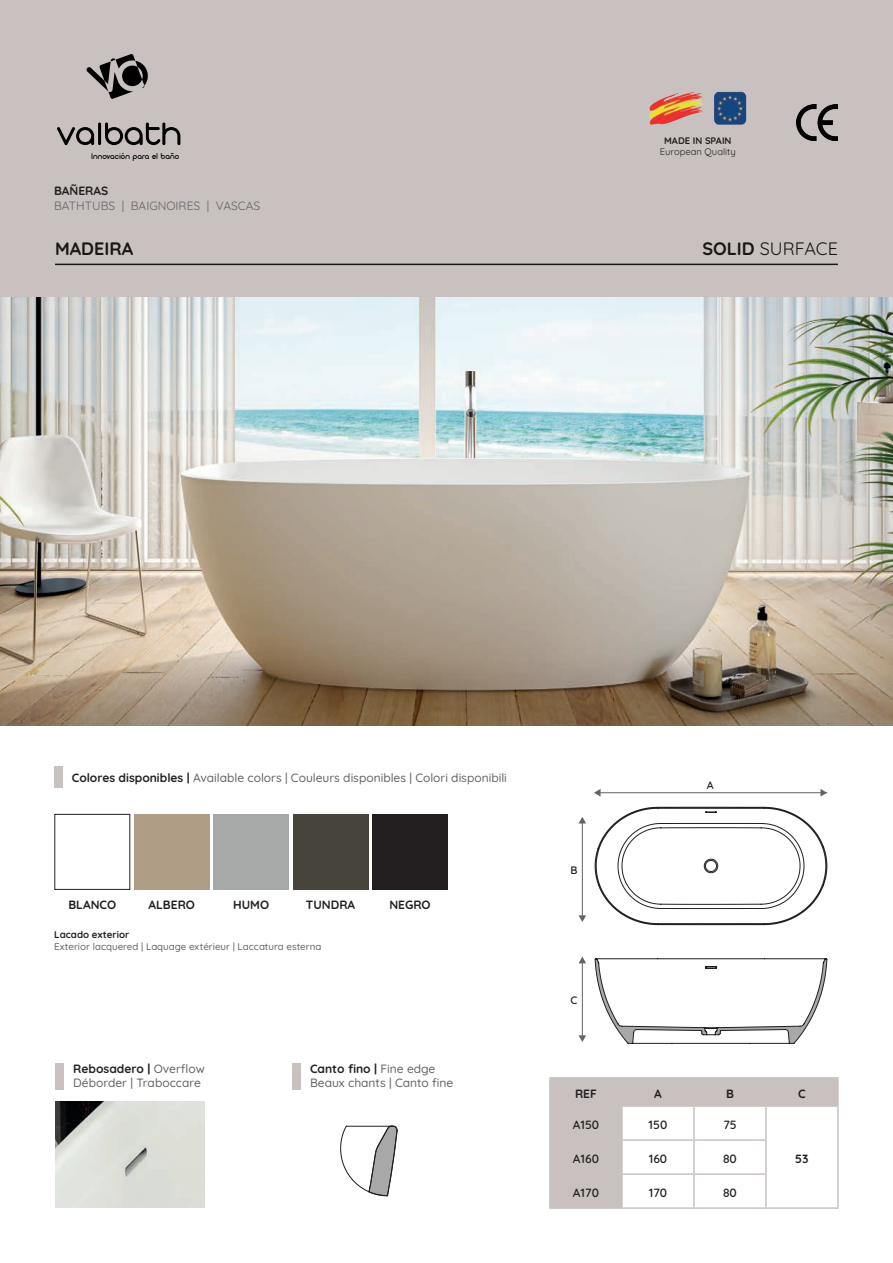
<style>
.page{position:relative;width:893px;height:1263px;background:#fff}
.page>*{position:absolute;margin:0;border:0;box-sizing:border-box;transform-origin:0 0}
.t1{font:18px "Quicksand";color:#191613}
.t2{font:700 18px "Quicksand";color:#191613}
.t3{font:500 12px/14.4px "Quicksand";color:#636366}
.t4{font:700 12px "Quicksand";color:#231f20}
.t5{font:600 12px "Quicksand";color:#231f20}
.t6{font:12px "Quicksand";color:#636366}
.t7{font:600 10.8px "Quicksand";color:#231f20}
.t8{font:500 9.75px "Quicksand";color:#636366}
.t9{font:700 9.75px "Quicksand";color:#231f20}
.t10{font:9.45px "Quicksand";color:#231f20}
.t11{font:700 9.45px "Quicksand";color:#231f20}
.t12{font:8.1px "Arciform";letter-spacing:.02em;color:#000}
.s1{font-weight:700}
.s2{font-weight:700;color:#231f20}
</style>
<div class="page">
<div style="left:0;top:0;width:893px;height:298px;background:#c8c1bf"></div>
<svg style="left:87px;top:54px;width:61px;height:45px"></svg>
<svg style="left:57px;top:123px;width:123px;height:22px"></svg>
<hr style="left:55px;top:264px;width:783px;height:1px;background:#191613">
<img style="left:649px;top:91px;width:98px;height:34px">
<img style="left:796px;top:105px;width:42px;height:36px">
<svg style="left:340px;top:1125px;width:58px;height:71px"></svg>
<div style="left:292px;top:1063px;width:9px;height:27px;background:#c8c1bf"></div>
<div style="left:56px;top:1063px;width:8px;height:27px;background:#c8c1bf"></div>
<img style="left:56px;top:1101px;width:148px;height:107px">
<div style="left:54px;top:766px;width:9px;height:22px;background:#c8c1bf"></div>
<div style="left:134px;top:814px;width:75px;height:75px;background:#af9c85"></div>
<div style="left:214px;top:814px;width:75px;height:75px;background:#a7a9a8"></div>
<div style="left:293px;top:814px;width:75px;height:75px;background:#46443b"></div>
<div style="left:372px;top:814px;width:76px;height:75px;background:#231f20"></div>
<svg style="left:595px;top:807px;width:232px;height:118px"></svg>
<svg style="left:594px;top:958px;width:234px;height:86px"></svg>
<hr style="left:598px;top:792px;width:229px;height:1px;background:#636366">
<svg style="left:594px;top:789px;width:7px;height:7px"></svg>
<svg style="left:820px;top:789px;width:7px;height:7px"></svg>
<hr style="left:582px;top:820px;width:1px;height:98px;background:#636366">
<svg style="left:578px;top:915px;width:8px;height:7px"></svg>
<svg style="left:579px;top:817px;width:7px;height:6px"></svg>
<hr style="left:582px;top:957px;width:1px;height:81px;background:#636366">
<svg style="left:578px;top:1035px;width:8px;height:7px"></svg>
<svg style="left:578px;top:957px;width:8px;height:6px"></svg>
<svg style="left:551px;top:1079px;width:286px;height:128px"></svg>
<hr style="left:837px;top:1079px;width:2px;height:26px;background:#c8c1bf">
<hr style="left:694px;top:1077px;width:72px;height:2px;background:#c8c1bf">
<hr style="left:766px;top:1077px;width:73px;height:2px;background:#c8c1bf">
<hr style="left:694px;top:1105px;width:72px;height:2px;background:#c8c1bf">
<hr style="left:766px;top:1105px;width:73px;height:2px;background:#c8c1bf">
<hr style="left:765px;top:1107px;width:2px;height:32px;background:#c8c1bf">
<hr style="left:837px;top:1107px;width:2px;height:33px;background:#c8c1bf">
<hr style="left:694px;top:1139px;width:73px;height:2px;background:#c8c1bf">
<hr style="left:765px;top:1141px;width:2px;height:32px;background:#c8c1bf">
<hr style="left:837px;top:1140px;width:2px;height:34px;background:#c8c1bf">
<hr style="left:694px;top:1173px;width:73px;height:2px;background:#c8c1bf">
<hr style="left:765px;top:1175px;width:2px;height:32px;background:#c8c1bf">
<hr style="left:837px;top:1174px;width:2px;height:33px;background:#c8c1bf">
<hr style="left:694px;top:1207px;width:72px;height:2px;background:#c8c1bf">
<hr style="left:766px;top:1207px;width:73px;height:2px;background:#c8c1bf">
<hr style="left:549px;top:1077px;width:73px;height:2px;background:#c8c1bf">
<hr style="left:549px;top:1079px;width:2px;height:26px;background:#c8c1bf">
<hr style="left:622px;top:1077px;width:72px;height:2px;background:#c8c1bf">
<hr style="left:621px;top:1079px;width:2px;height:26px;background:#c8c1bf">
<hr style="left:549px;top:1105px;width:73px;height:2px;background:#c8c1bf">
<hr style="left:549px;top:1107px;width:2px;height:32px;background:#c8c1bf">
<hr style="left:622px;top:1105px;width:72px;height:2px;background:#c8c1bf">
<hr style="left:621px;top:1107px;width:2px;height:32px;background:#c8c1bf">
<hr style="left:693px;top:1107px;width:2px;height:32px;background:#c8c1bf">
<hr style="left:549px;top:1139px;width:73px;height:2px;background:#c8c1bf">
<hr style="left:549px;top:1141px;width:2px;height:32px;background:#c8c1bf">
<hr style="left:622px;top:1139px;width:72px;height:2px;background:#c8c1bf">
<hr style="left:621px;top:1141px;width:2px;height:32px;background:#c8c1bf">
<hr style="left:693px;top:1141px;width:2px;height:32px;background:#c8c1bf">
<hr style="left:549px;top:1173px;width:73px;height:2px;background:#c8c1bf">
<hr style="left:549px;top:1175px;width:2px;height:32px;background:#c8c1bf">
<hr style="left:622px;top:1173px;width:72px;height:2px;background:#c8c1bf">
<hr style="left:621px;top:1175px;width:2px;height:32px;background:#c8c1bf">
<hr style="left:693px;top:1175px;width:2px;height:32px;background:#c8c1bf">
<hr style="left:549px;top:1207px;width:73px;height:2px;background:#c8c1bf">
<hr style="left:622px;top:1207px;width:72px;height:2px;background:#c8c1bf">
<img style="left:0;top:298px;width:893px;height:428px">
<p class="t12" style="left:92px;top:151px;width:89px">Innovación para el baño</p>
<p class="t4" style="left:54px;top:181px;width:56px">BAÑERAS</p>
<p class="t6" style="left:54px;top:196px;width:208px">BATHTUBS | BAIGNOIRES | VASCAS</p>
<p class="t11" style="left:664px;top:133px;width:69px">MADE IN SPAIN</p>
<p class="t10" style="left:660px;top:145px;width:77px">European Quality</p>
<h1 class="t2" style="left:55px;top:233px;width:80px">MADEIRA</h1>
<h1 class="t1" style="left:702px;top:234px;width:137px"><span class="s1">SOLID</span> SURFACE</h1>
<p class="t3" style="left:72px;top:769px;width:437px"><span class="s2">Colores disponibles |</span> Available colors | Couleurs disponibles | Colori disponibili</p>
<p class="t4" style="left:68px;top:894px;width:49px">BLANCO</p>
<p class="t4" style="left:149px;top:894px;width:48px">ALBERO</p>
<p class="t4" style="left:233px;top:894px;width:38px">HUMO</p>
<p class="t4" style="left:306px;top:894px;width:51px">TUNDRA</p>
<p class="t4" style="left:389px;top:894px;width:43px">NEGRO</p>
<p class="t9" style="left:54px;top:926px;width:77px">Lacado exterior</p>
<p class="t8" style="left:54px;top:938px;width:269px">Exterior lacquered | Laquage extérieur | Laccatura esterna</p>
<p class="t3" style="left:73px;top:1060px;width:133px"><span class="s2">Rebosadero |</span> Overflow<br>Déborder | Traboccare</p>
<p class="t3" style="left:310px;top:1060px;width:145px"><span class="s2">Canto fino |</span> Fine edge<br>Beaux chants | Canto fine</p>
<p class="t7" style="left:570px;top:862px;width:9px">B</p>
<p class="t7" style="left:570px;top:992px;width:8px">C</p>
<p class="t7" style="left:707px;top:776px;width:8px">A</p>
<p class="t4" style="left:575px;top:1084px;width:23px">REF</p>
<p class="t4" style="left:654px;top:1084px;width:9px">A</p>
<p class="t4" style="left:726px;top:1084px;width:9px">B</p>
<p class="t4" style="left:798px;top:1084px;width:9px">C</p>
<p class="t5" style="left:573px;top:1115px;width:28px">A150</p>
<p class="t5" style="left:649px;top:1115px;width:20px">150</p>
<p class="t5" style="left:723px;top:1115px;width:15px">75</p>
<p class="t5" style="left:573px;top:1149px;width:28px">A160</p>
<p class="t5" style="left:649px;top:1149px;width:20px">160</p>
<p class="t5" style="left:723px;top:1149px;width:15px">80</p>
<p class="t4" style="left:795px;top:1149px;width:15px">53</p>
<p class="t5" style="left:573px;top:1183px;width:28px">A170</p>
<p class="t5" style="left:649px;top:1183px;width:20px">170</p>
<p class="t5" style="left:723px;top:1183px;width:15px">80</p>
</div>
